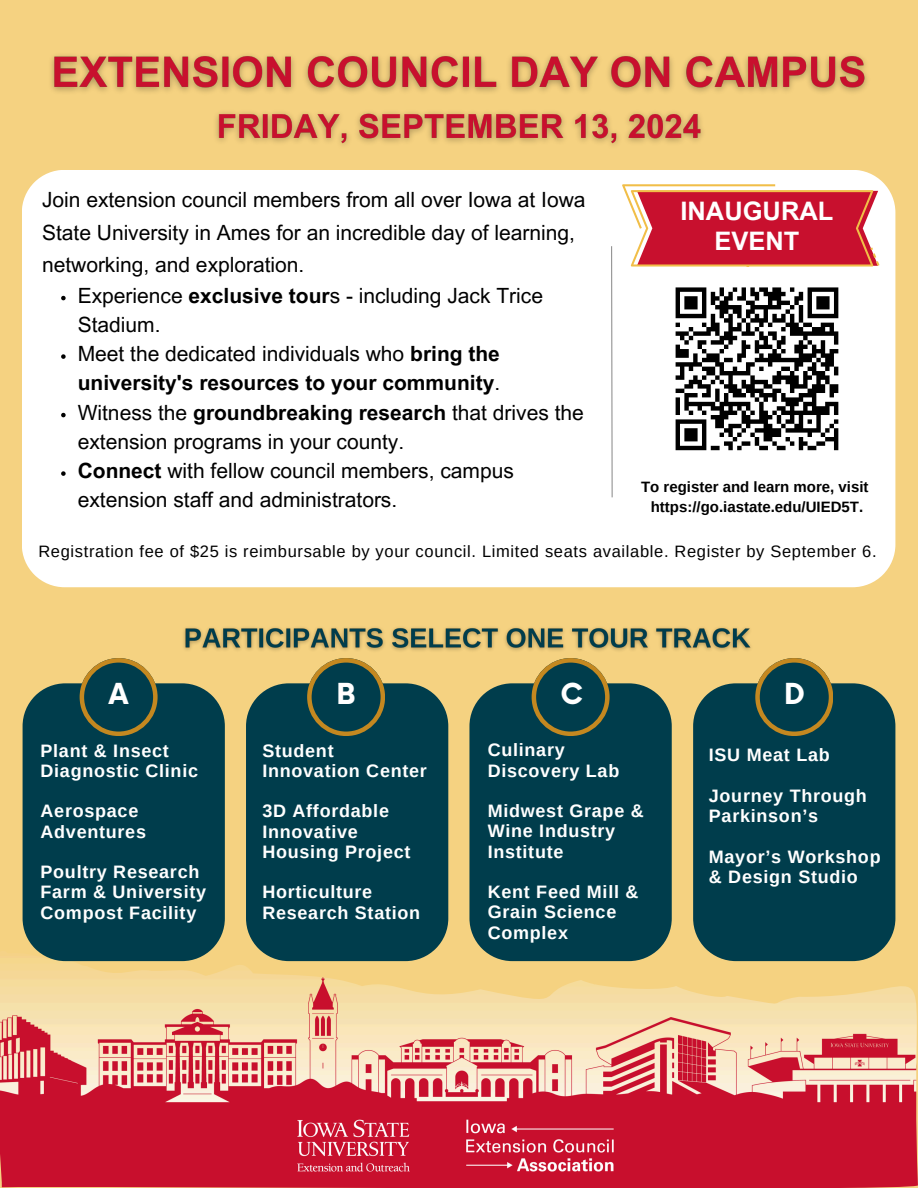
<style>
.page{position:relative;width:918px;height:1188px;background:#f5d281}
.page>*{position:absolute;margin:0;border:0;box-sizing:border-box;transform-origin:0 0}
.t1{font:700 28.2px "Now";color:#fff}
.t2{font:700 25.5px "Arial MT Pro";color:#fff}
.t3{font:21px/29.2px "Arial MT Pro";color:#000}
.t4{font:700 21px/29.2px "Arial MT Pro";color:#000}
.t5{font:700 18px/20.2px "Arimo";letter-spacing:.04em;color:#fff}
.t6{font:16.5px "Arimo";letter-spacing:.04em;color:#000}
.t7{font:700 15px "Arimo";color:#000}
.s1{font-weight:700}
.s2{font-weight:400}
</style>
<div class="page">
<div style="left:22px;top:170px;width:873px;height:417px;background:#fff"></div>
<img style="left:0;top:956px;width:918px;height:232px">
<div style="left:23px;top:683px;width:202px;height:278px;background:#003d4c"></div>
<div style="left:246px;top:683px;width:202px;height:278px;background:#003d4c"></div>
<div style="left:469px;top:683px;width:203px;height:278px;background:#003d4c"></div>
<div style="left:693px;top:683px;width:202px;height:278px;background:#003d4c"></div>
<svg style="left:80px;top:658px;width:77px;height:78px;background:#3a5849"></svg>
<svg style="left:307px;top:658px;width:78px;height:78px;background:#3a5949"></svg>
<svg style="left:532px;top:658px;width:77px;height:78px;background:#3a5849"></svg>
<svg style="left:755px;top:658px;width:78px;height:78px;background:#3a5949"></svg>
<div style="left:667px;top:279px;width:180px;height:180px;background:#fff"></div>
<svg style="left:675px;top:287px;width:164px;height:164px"></svg>
<svg style="left:610px;top:245px;width:3px;height:253px"></svg>
<svg style="left:622px;top:184px;width:258px;height:82px;background:#d34351"></svg>
<img style="left:51px;top:55px;width:816px;height:90px">
<svg style="left:61px;top:296px;width:5px;height:4px"></svg>
<svg style="left:61px;top:354px;width:5px;height:5px"></svg>
<svg style="left:61px;top:413px;width:5px;height:4px"></svg>
<svg style="left:61px;top:471px;width:5px;height:5px"></svg>
<img style="left:183px;top:627px;width:568px;height:24px">
<p class="t3" style="left:42px;top:186px;width:545px;line-height:32.7px">Join extension council members from all over Iowa at Iowa<br>State University in Ames for an incredible day of learning, networking, and exploration.</p>
<h4 class="t3" style="left:78px;top:283px;width:467px">Experience <span class="s1">exclusive tour</span>s - including Jack Trice<br>Stadium.</h4>
<h4 class="t4" style="left:78px;top:342px;width:424px"><span class="s2">Meet the dedicated individuals who</span> bring the university's resources to your community<span class="s2">.</span></h4>
<h4 class="t3" style="left:78px;top:400px;width:508px">Witness the <span class="s1">groundbreaking research</span> that drives the extension programs in your county.</h4>
<p class="t3" style="left:78px;top:459px;width:438px"><span class="s1">Connect</span> with fellow council members, campus extension staff and administrators.</p>
<h4 class="t2" style="left:681px;top:202px;width:154px">INAUGURAL</h4>
<p class="t2" style="left:714px;top:232px;width:86px">EVENT</p>
<h4 class="t7" style="left:641px;top:478px;width:229px">To register and learn more, visit</h4>
<h4 class="t7" style="left:651px;top:499px;width:214px">https://go.iastate.edu/UIED5T.</h4>
<h4 class="t6" style="left:38px;top:542px;width:840px">Registration fee of $25 is reimbursable by your council. Limited seats available. Register by September 6.</h4>
<p class="t1" style="left:109px;top:679px;width:21px">A</p>
<h3 class="t5" style="left:41px;top:740px;width:159px">Plant &amp; Insect<br>Diagnostic Clinic</h3>
<p class="t5" style="left:41px;top:801px;width:107px">Aerospace<br>Adventures</p>
<p class="t5" style="left:41px;top:862px;width:167px">Poultry Research<br>Farm &amp; University<br>Compost Facility</p>
<h2 class="t1" style="left:337px;top:679px;width:21px">B</h2>
<p class="t1" style="left:561px;top:679px;width:24px">C</p>
<p class="t1" style="left:784px;top:679px;width:22px">D</p>
<p class="t5" style="left:488px;top:740px;width:133px">Culinary<br>Discovery Lab</p>
<h5 class="t5" style="left:488px;top:801px;width:158px">Midwest Grape &amp;<br>Wine Industry<br>Institute</h5>
<p class="t5" style="left:488px;top:882px;width:152px">Kent Feed Mill &amp;<br>Grain Science<br>Complex</p>
<p class="t5" style="left:262px;top:740px;width:166px">Student<br>Innovation Center</p>
<p class="t5" style="left:262px;top:801px;width:150px">3D Affordable<br>Innovative<br>Housing Project</p>
<h2 class="t5" style="left:262px;top:882px;width:159px">Horticulture<br>Research Station</h2>
<h4 class="t5" style="left:709px;top:745px;width:122px">ISU Meat Lab</h4>
<h4 class="t5" style="left:709px;top:786px;width:160px">Journey Through<br>Parkinson’s</h4>
<h4 class="t5" style="left:709px;top:846px;width:173px">Mayor’s Workshop &amp; Design Studio</h4>
</div>
